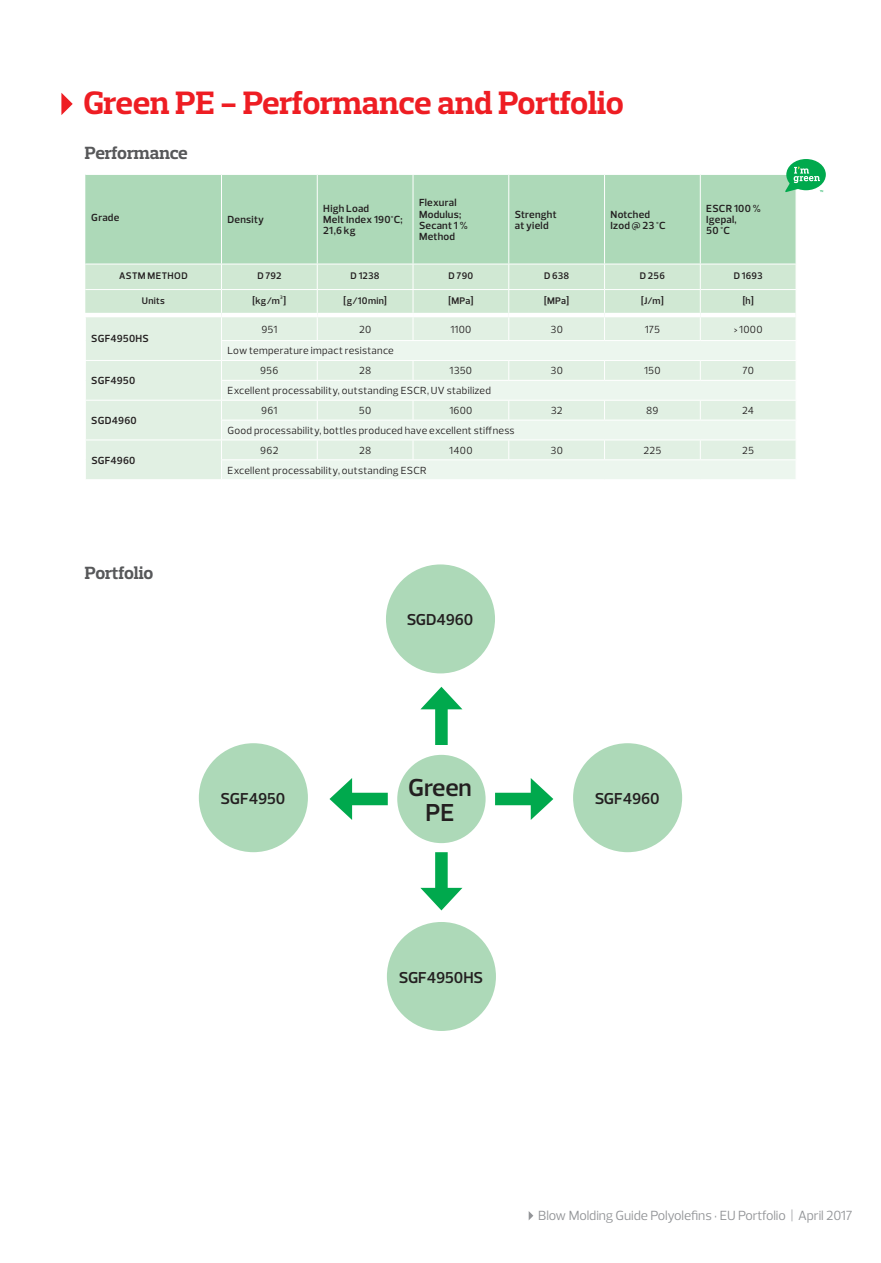
<style>
.page{position:relative;width:881px;height:1263px;background:#fff}
.page>*{position:absolute;margin:0;border:0;box-sizing:border-box;transform-origin:0 0}
.t1{font:33px "Odebrecht Slab";letter-spacing:-.015em;color:#ee1d23}
.t2{font:700 25.05px/25px "Odebrecht Sans";letter-spacing:-.005em;color:#231f20;text-align:center}
.t3{font:18px "Odebrecht Slab";letter-spacing:-.015em;color:#57585a}
.t4{font:700 16.05px "Odebrecht Sans";letter-spacing:-.01em;color:#231f20}
.t5{font:13.5px "Odebrecht Sans";letter-spacing:-.01em;color:#939598}
.t6{font:10.5px "Odebrecht Sans";letter-spacing:.025em;color:#231f20}
.t7{font:700 10.5px/11.2px "Odebrecht Sans";letter-spacing:.025em;color:#231f20}
.t8{font:700 9.75px "Odebrecht Sans";letter-spacing:.025em;color:#231f20}
</style>
<div class="page">
<svg style="left:528px;top:1211px;width:5px;height:9px"></svg>
<svg style="left:61px;top:93px;width:12px;height:22px"></svg>
<div style="left:397px;top:755px;width:88px;height:88px;background:#add9b8;border-radius:50%"></div>
<div style="left:386px;top:564px;width:109px;height:109px;background:#add9b8;border-radius:50%"></div>
<div style="left:199px;top:743px;width:109px;height:109px;background:#add9b8;border-radius:50%"></div>
<div style="left:387px;top:922px;width:108px;height:109px;background:#add9b8;border-radius:50%"></div>
<div style="left:573px;top:743px;width:108px;height:109px;background:#add9b8;border-radius:50%"></div>
<div style="left:435px;top:700px;width:12px;height:45px;background:#00a94d"></div>
<svg style="left:421px;top:687px;width:41px;height:22px"></svg>
<div style="left:435px;top:852px;width:12px;height:45px;background:#00a94d"></div>
<svg style="left:420px;top:888px;width:42px;height:22px"></svg>
<div style="left:495px;top:793px;width:44px;height:12px;background:#00a94d"></div>
<svg style="left:530px;top:778px;width:23px;height:42px"></svg>
<div style="left:343px;top:793px;width:44px;height:12px;background:#00a94d"></div>
<svg style="left:329px;top:778px;width:23px;height:42px"></svg>
<div style="left:85px;top:175px;width:710px;height:89px;background:#add9b8"></div>
<hr style="left:221px;top:175px;width:1px;height:89px;background:#fff">
<hr style="left:317px;top:175px;width:1px;height:89px;background:#fff">
<hr style="left:412px;top:175px;width:1px;height:89px;background:#fff">
<hr style="left:508px;top:175px;width:1px;height:89px;background:#fff">
<hr style="left:604px;top:175px;width:1px;height:89px;background:#fff">
<hr style="left:699px;top:175px;width:1px;height:89px;background:#fff">
<svg style="left:85px;top:264px;width:711px;height:215px;background:#e2f0e4"></svg>
<svg style="left:784px;top:159px;width:41px;height:33px"></svg>
<h1 class="t1" style="left:83px;top:83px;width:541px">Green PE - Performance and Portfolio</h1>
<h3 class="t3" style="left:85px;top:142px;width:104px">Performance</h3>
<p class="t7" style="left:91px;top:212px;width:30px">Grade</p>
<p class="t7" style="left:227px;top:214px;width:38px">Density</p>
<p class="t7" style="left:323px;top:203px;width:81px">High Load<br>Melt Index 190°C;<br>21,6 kg</p>
<p class="t7" style="left:419px;top:197px;width:50px">Flexural<br>Modulus;<br>Secant 1 %<br>Method</p>
<p class="t7" style="left:514px;top:208px;width:43px">Strenght at yield</p>
<p class="t7" style="left:610px;top:208px;width:57px">Notched<br>Izod @ 23 °C</p>
<p class="t7" style="left:706px;top:203px;width:56px">ESCR 100 %<br>Igepal,<br>50 °C</p>
<p class="t8" style="left:119px;top:269px;width:70px">ASTM METHOD</p>
<p class="t8" style="left:257px;top:269px;width:26px">D 792</p>
<p class="t8" style="left:350px;top:269px;width:31px">D 1238</p>
<p class="t8" style="left:448px;top:269px;width:26px">D 790</p>
<p class="t8" style="left:543px;top:269px;width:27px">D 638</p>
<p class="t8" style="left:639px;top:269px;width:27px">D 256</p>
<p class="t8" style="left:733px;top:269px;width:30px">D 1693</p>
<p class="t8" style="left:142px;top:295px;width:24px">Units</p>
<p class="t8" style="left:252px;top:295px;width:35px">[kg/m³]</p>
<p class="t8" style="left:343px;top:295px;width:45px">[g/10min]</p>
<p class="t8" style="left:448px;top:295px;width:26px">[MPa]</p>
<p class="t8" style="left:544px;top:295px;width:26px">[MPa]</p>
<p class="t8" style="left:641px;top:295px;width:24px">[J/m]</p>
<p class="t8" style="left:742px;top:295px;width:12px">[h]</p>
<p class="t7" style="left:91px;top:333px;width:59px">SGF4950HS</p>
<p class="t6" style="left:261px;top:323px;width:17px">951</p>
<p class="t6" style="left:359px;top:323px;width:14px">20</p>
<p class="t6" style="left:450px;top:323px;width:23px">1100</p>
<p class="t6" style="left:550px;top:323px;width:14px">30</p>
<p class="t6" style="left:644px;top:323px;width:17px">175</p>
<p class="t6" style="left:733px;top:323px;width:30px">&gt;1000</p>
<p class="t6" style="left:227px;top:344px;width:168px">Low temperature impact resistance</p>
<p class="t7" style="left:91px;top:375px;width:45px">SGF4950</p>
<p class="t7" style="left:91px;top:415px;width:47px">SGD4960</p>
<p class="t7" style="left:91px;top:455px;width:46px">SGF4960</p>
<h3 class="t3" style="left:85px;top:562px;width:70px">Portfolio</h3>
<p class="t6" style="left:260px;top:364px;width:20px">956</p>
<p class="t6" style="left:359px;top:364px;width:14px">28</p>
<p class="t6" style="left:449px;top:364px;width:24px">1350</p>
<p class="t6" style="left:550px;top:364px;width:14px">30</p>
<p class="t6" style="left:644px;top:364px;width:18px">150</p>
<p class="t6" style="left:742px;top:364px;width:13px">70</p>
<p class="t6" style="left:227px;top:384px;width:265px">Excellent processability, outstanding ESCR, UV stabilized</p>
<p class="t6" style="left:261px;top:404px;width:18px">961</p>
<p class="t6" style="left:359px;top:404px;width:14px">50</p>
<p class="t6" style="left:449px;top:404px;width:25px">1600</p>
<p class="t6" style="left:550px;top:404px;width:13px">32</p>
<p class="t6" style="left:646px;top:404px;width:14px">89</p>
<p class="t6" style="left:742px;top:404px;width:13px">24</p>
<p class="t6" style="left:227px;top:424px;width:288px">Good processability, bottles produced have excellent stiffness</p>
<p class="t6" style="left:260px;top:444px;width:20px">962</p>
<p class="t6" style="left:359px;top:444px;width:14px">28</p>
<p class="t6" style="left:449px;top:444px;width:25px">1400</p>
<p class="t6" style="left:550px;top:444px;width:14px">30</p>
<p class="t6" style="left:643px;top:444px;width:20px">225</p>
<p class="t6" style="left:741px;top:444px;width:14px">25</p>
<p class="t6" style="left:227px;top:464px;width:200px">Excellent processability, outstanding ESCR</p>
<h3 class="t4" style="left:220px;top:788px;width:66px">SGF4950</h3>
<h3 class="t4" style="left:406px;top:610px;width:68px">SGD4960</h3>
<h2 class="t2" style="left:408px;top:775px;width:65px">Green<br>PE</h2>
<h3 class="t4" style="left:398px;top:967px;width:86px">SGF4950HS</h3>
<h3 class="t4" style="left:594px;top:788px;width:66px">SGF4960</h3>
<p class="t5" style="left:538px;top:1207px;width:315px">Blow Molding Guide Polyolefins • EU Portfolio | April 2017</p>
</div>
